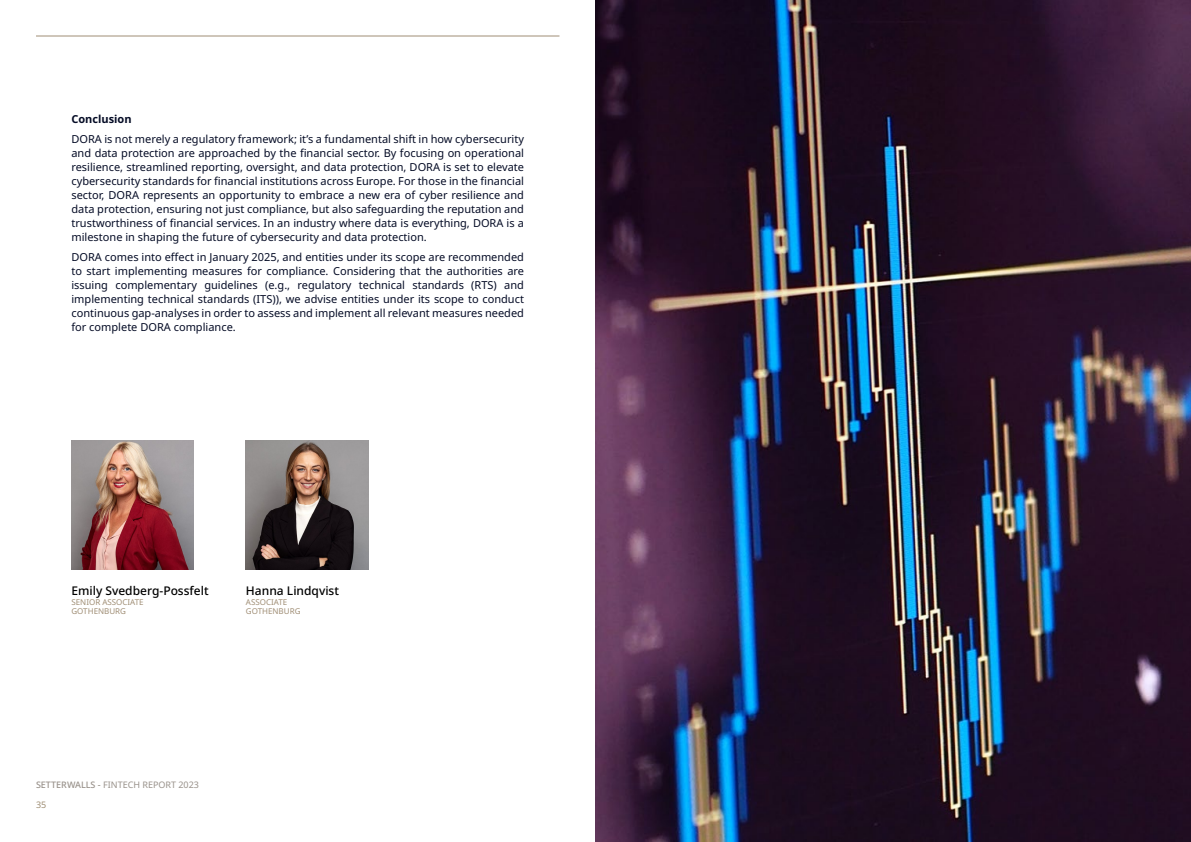
<style>
.page{position:relative;width:1191px;height:842px;background:#fff}
.page>*{position:absolute;margin:0;border:0;box-sizing:border-box;transform-origin:0 0}
.t1{font:500 12px "Noto Sans";color:#000}
.t2{font:11px/14px "Noto Sans";color:#040b25;text-align:justify}
.t3{font:700 11px "Noto Sans";color:#040b25}
.t4{font:9px/19.3px "Noto Sans";color:#99928b}
.t5{font:8px "Noto Sans";color:#a08e75}
.s1{font-weight:500}
.s2{color:#9f8e74}
</style>
<div class="page">
<hr style="left:36px;top:36px;width:523px;height:1px;background:#a08e75">
<img style="left:71px;top:440px;width:123px;height:129px">
<img style="left:246px;top:440px;width:122px;height:129px">
<img style="left:595px;top:0;width:596px;height:842px">
<p class="t3" style="left:71px;top:113px;width:62px">Conclusion</p>
<p class="t2" style="left:71px;top:132px;width:454px">DORA is not merely a regulatory framework; it’s a fundamental shift in how cybersecurity and data protection are approached by the financial sector. By focusing on operational resilience, streamlined reporting, oversight, and data protection, DORA is set to elevate cybersecurity standards for financial institutions across Europe. For those in the financial sector, DORA represents an opportunity to embrace a new era of cyber resilience and data protection, ensuring not just compliance, but also safeguarding the reputation and trustworthiness of financial services. In an industry where data is everything, DORA is a milestone in shaping the future of cybersecurity and data protection.</p>
<p class="t2" style="left:71px;top:250px;width:454px">DORA comes into effect in January 2025, and entities under its scope are recommended to start implementing measures for compliance. Considering that the authorities are issuing complementary guidelines (e.g., regulatory technical standards (RTS) and implementing technical standards (ITS)), we advise entities under its scope to conduct continuous gap-analyses in order to assess and implement all relevant measures needed for complete DORA compliance.</p>
<p class="t1" style="left:71px;top:584px;width:139px">Emily Svedberg-Possfelt</p>
<p class="t5" style="left:71px;top:597px;width:74px">SENIOR ASSOCIATE</p>
<p class="t5" style="left:71px;top:607px;width:56px">GOTHENBURG</p>
<p class="t1" style="left:246px;top:584px;width:95px">Hanna Lindqvist</p>
<p class="t5" style="left:246px;top:597px;width:43px">ASSOCIATE</p>
<p class="t5" style="left:246px;top:607px;width:56px">GOTHENBURG</p>
<p class="t4" style="left:36px;top:776px;width:165px"><span class="s1">SETTERWALLS -</span> FINTECH REPORT 2023<br><span class="s2">35</span></p>
</div>
